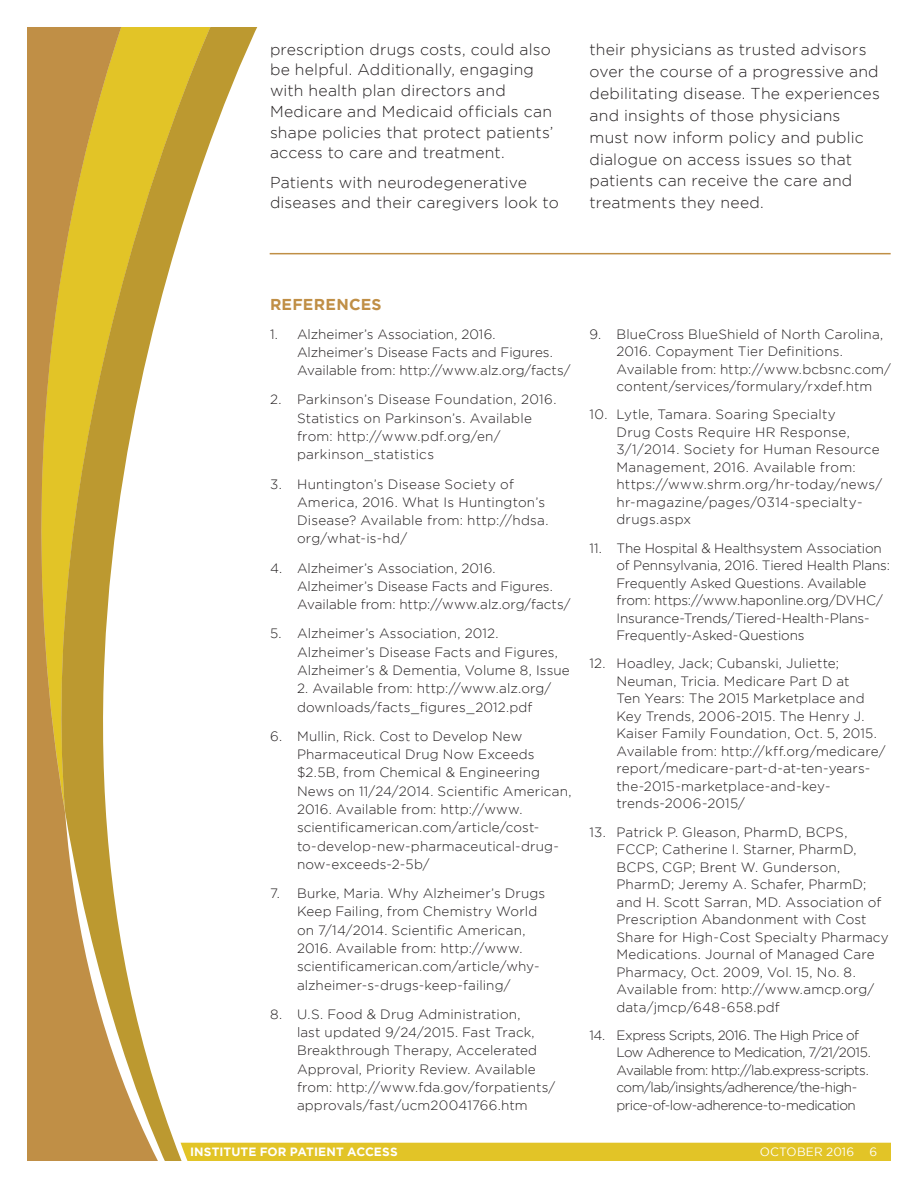
<style>
.page{position:relative;width:918px;height:1188px;background:#fff}
.page>*{position:absolute;margin:0;border:0;box-sizing:border-box;transform-origin:0 0}
.Body_Copy_-_3{font:300 15.75px/21.9px "Gotham";letter-spacing:.01em;color:#231f20}
.Paragraph_Style_1{font:700 15.75px "Gotham";letter-spacing:.015em;color:#c08f46}
.t1{font:300 13.5px/18.3px "Gotham";letter-spacing:.01em;color:#231f20}
.t2{font:300 13.5px/17.5px "Gotham";letter-spacing:-.01em;color:#231f20}
.t3{font:300 13.5px/17.5px "Gotham";letter-spacing:-.035em;color:#231f20}
.t4{font:700 12px "Gotham";letter-spacing:.005em;color:#fff}
.t5{font:12px "Gotham";letter-spacing:.01em;color:#fff}
</style>
<div class="page">
<svg style="left:27px;top:27px;width:230px;height:1134px"></svg>
<svg style="left:40px;top:27px;width:170px;height:786px"></svg>
<div style="left:181px;top:1143px;width:710px;height:18px;background:#e2c427"></div>
<hr style="left:270px;top:253px;width:621px;height:1px;background:#c08f46">
<p class="Body_Copy_-_3" style="left:270px;top:39px;width:285px;line-height:20.7px">prescription drugs costs, could also be helpful. Additionally, engaging with health plan directors and Medicare and Medicaid officials can shape policies that protect patients’ access to care and treatment.</p>
<p class="Body_Copy_-_3" style="left:270px;top:172px;width:290px;line-height:20.7px">Patients with neurodegenerative diseases and their caregivers look to</p>
<p class="Body_Copy_-_3" style="left:590px;top:38px;width:292px">their physicians as trusted advisors over the course of a progressive and debilitating disease. The experiences and insights of those physicians must now inform policy and public dialogue on access issues so that patients can receive the care and treatments they need.</p>
<p class="Paragraph_Style_1" style="left:270px;top:296px;width:113px">REFERENCES</p>
<p class="t1" style="left:297px;top:325px;width:275px;text-indent:-27px">1. Alzheimer’s Association, 2016.<br>Alzheimer’s Disease Facts and Figures.<br>Available from: http://www.alz.org/facts/</p>
<p class="t1" style="left:297px;top:390px;width:261px;text-indent:-27px">2. Parkinson’s Disease Foundation, 2016.<br>Statistics on Parkinson’s. Available from: http://www.pdf.org/en/ parkinson_statistics</p>
<p class="t1" style="left:297px;top:474px;width:253px;text-indent:-27px">3. Huntington’s Disease Society of<br>America, 2016. What Is Huntington’s<br>Disease? Available from: http://hdsa. org/what-is-hd/</p>
<p class="t1" style="left:297px;top:558px;width:275px;text-indent:-27px">4. Alzheimer’s Association, 2016.<br>Alzheimer’s Disease Facts and Figures.<br>Available from: http://www.alz.org/facts/</p>
<p class="t1" style="left:297px;top:624px;width:274px;text-indent:-27px">5. Alzheimer’s Association, 2012.<br>Alzheimer’s Disease Facts and Figures,<br>Alzheimer’s &amp; Dementia, Volume 8, Issue</p>
<p class="t1" style="left:297px;top:679px;width:256px">2. Available from: http://www.alz.org/ downloads/facts_figures_2012.pdf</p>
<p class="t1" style="left:297px;top:727px;width:276px;text-indent:-27px">6. Mullin, Rick. Cost to Develop New Pharmaceutical Drug Now Exceeds $2.5B, from Chemical &amp; Engineering News on 11/24/2014. Scientific American, 2016. Available from: http://www. scientificamerican.com/article/cost&shy;to-develop-new-pharmaceutical-drug&shy;now-exceeds-2-5b/</p>
<p class="t1" style="left:297px;top:884px;width:250px;text-indent:-27px">7. Burke, Maria. Why Alzheimer’s Drugs Keep Failing, from Chemistry World on 7/14/2014. Scientific American, 2016. Available from: http://www. scientificamerican.com/article/why&shy;alzheimer-s-drugs-keep-failing/</p>
<p class="t1" style="left:297px;top:1005px;width:260px;text-indent:-27px">8. U.S. Food &amp; Drug Administration,<br>last updated 9/24/2015. Fast Track, Breakthrough Therapy, Accelerated Approval, Priority Review. Available from: http://www.fda.gov/forpatients/ approvals/fast/ucm20041766.htm</p>
<p class="t1" style="left:616px;top:325px;width:276px;line-height:17.5px;text-indent:-27px">9. BlueCross BlueShield of North Carolina, 2016. Copayment Tier Definitions.<br>Available from: http://www.bcbsnc.com/ content/services/formulary/rxdef.htm</p>
<p class="t1" style="left:616px;top:406px;width:267px;line-height:17.5px;text-indent:-27px">10. Lytle, Tamara. Soaring Specialty<br>Drug Costs Require HR Response, 3/1/2014. Society for Human Resource Management, 2016. Available from: https://www.shrm.org/hr-today/news/ hr-magazine/pages/0314-specialty&shy;drugs.aspx</p>
<p class="t2" style="left:616px;top:539px;width:275px;text-indent:-27px">11. The Hospital &amp; Healthsystem Association of Pennsylvania, 2016. Tiered Health Plans:<br>Frequently Asked Questions. Available from: https://www.haponline.org/DVHC/ Insurance-Trends/Tiered-Health-Plans-Frequently-Asked-Questions</p>
<p class="t1" style="left:616px;top:655px;width:271px;line-height:17.5px;text-indent:-27px">12. Hoadley, Jack; Cubanski, Juliette; Neuman, Tricia. Medicare Part D at<br>Ten Years: The 2015 Marketplace and Key Trends, 2006-2015. The Henry J.<br>Kaiser Family Foundation, Oct. 5, 2015.<br>Available from: http://kff.org/medicare/ report/medicare-part-d-at-ten-years&shy;the-2015-marketplace-and-key&shy;trends-2006-2015/</p>
<p class="t1" style="left:616px;top:823px;width:274px;line-height:17.5px;text-indent:-27px">13. Patrick P. Gleason, PharmD, BCPS, FCCP; Catherine I. Starner, PharmD, BCPS, CGP; Brent W. Gunderson, PharmD; Jeremy A. Schafer, PharmD; and H. Scott Sarran, MD. Association of Prescription Abandonment with Cost Share for High-Cost Specialty Pharmacy Medications. Journal of Managed Care Pharmacy, Oct. 2009, Vol. 15, No. 8.<br>Available from: http://www.amcp.org/ data/jmcp/648-658.pdf</p>
<p class="t3" style="left:616px;top:1026px;width:256px;text-indent:-27px">14. Express Scripts, 2016. The High Price of Low Adherence to Medication, 7/21/2015.<br>Available from: http://lab.express-scripts. com/lab/insights/adherence/the-high&shy;price-of-low-adherence-to-medication</p>
<p class="t4" style="left:190px;top:1145px;width:209px">INSTITUTE FOR PATIENT ACCESS</p>
<p class="t5" style="left:760px;top:1145px;width:96px">OCTOBER 2016</p>
<p class="t5" style="left:870px;top:1145px;width:9px">6</p>
</div>
